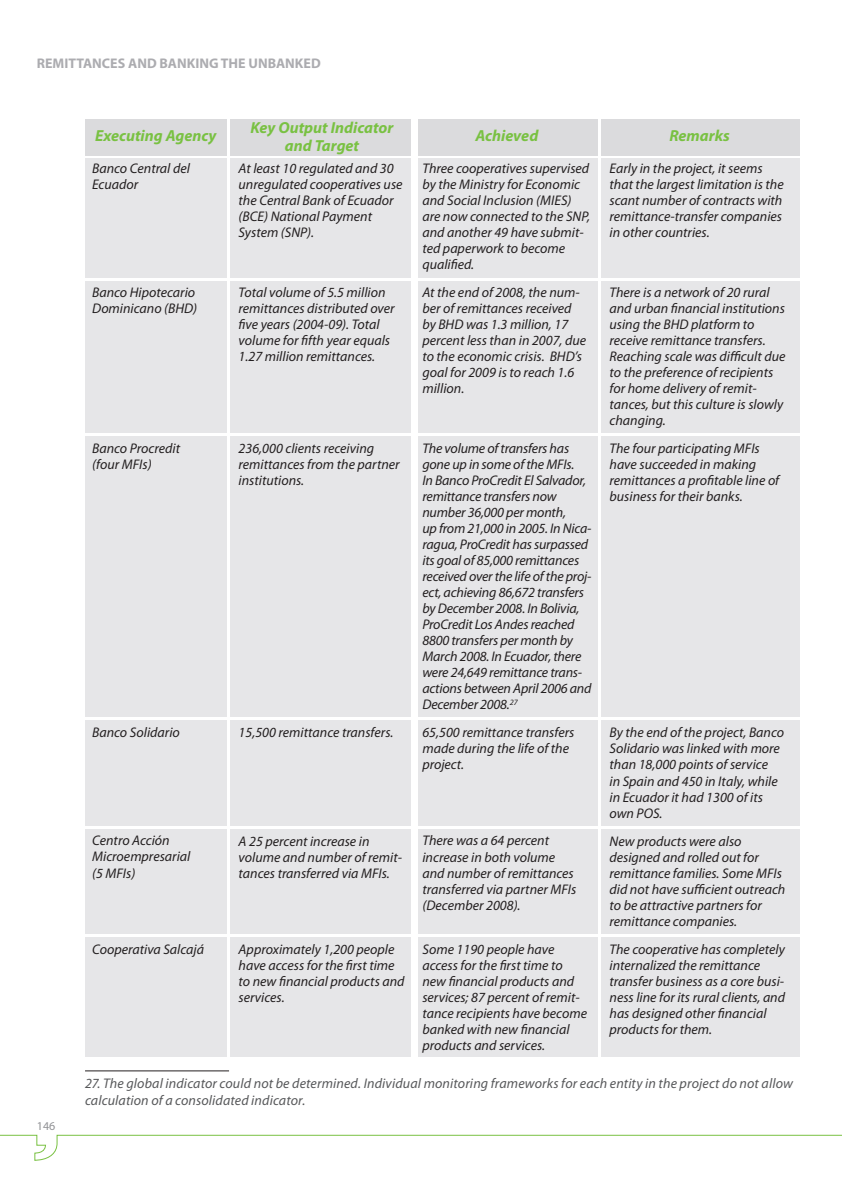
<style>
.page{position:relative;width:842px;height:1191px;background:#fff}
.page>*{position:absolute;margin:0;border:0;box-sizing:border-box;transform-origin:0 0}
.t1{font:italic 700 16px/18px "Myriad Pro";color:#79c142;text-align:center}
.t2{font:italic 14px/16px "Myriad Pro";color:#231f20}
.t3{font:italic 14px/16.8px "Myriad Pro";letter-spacing:.01em;color:#57585a}
.t4{font:700 14px "Myriad Pro";color:#acacb0}
.t5{font:12px "Myriad Pro";color:#919295}
</style>
<div class="page">
<svg style="left:0;top:1134px;width:842px;height:27px"></svg>
<hr style="left:85px;top:1070px;width:144px;height:1px;background:#231f20">
<div style="left:85px;top:158px;width:714px;height:898px;background:#e6e6e8"></div>
<div style="left:85px;top:119px;width:714px;height:36px;background:#dbdbdd"></div>
<div style="left:411px;top:117px;width:6px;height:941px;background:#fff"></div>
<hr style="left:598px;top:117px;width:3px;height:942px;background:#fff">
<hr style="left:227px;top:117px;width:2px;height:942px;background:#fff">
<hr style="left:82px;top:278px;width:723px;height:3px;background:#fff">
<hr style="left:82px;top:434px;width:723px;height:2px;background:#fff">
<hr style="left:82px;top:718px;width:723px;height:2px;background:#fff">
<hr style="left:82px;top:826px;width:723px;height:3px;background:#fff">
<hr style="left:82px;top:934px;width:723px;height:2px;background:#fff">
<p class="t4" style="left:37px;top:54px;width:285px">REMITTANCES AND BANKING THE UNBANKED</p>
<p class="t1" style="left:95px;top:126px;width:123px">Executing Agency</p>
<p class="t2" style="left:92px;top:160px;width:99px">Banco Central del<br>Ecuador</p>
<p class="t2" style="left:92px;top:284px;width:107px">Banco Hipotecario<br>Dominicano (BHD)</p>
<p class="t2" style="left:92px;top:440px;width:89px">Banco Procredit (four MFIs)</p>
<p class="t2" style="left:92px;top:724px;width:89px">Banco Solidario</p>
<p class="t2" style="left:92px;top:832px;width:100px">Centro Acción<br>Microempresarial (5 MFIs)</p>
<p class="t2" style="left:92px;top:940px;width:113px">Cooperativa Salcajá</p>
<p class="t1" style="left:251px;top:118px;width:144px">Key Output Indicator and Target</p>
<p class="t2" style="left:239px;top:160px;width:165px">At least 10 regulated and 30 unregulated cooperatives use the Central Bank of Ecuador (BCE) National Payment<br>System (SNP).</p>
<p class="t2" style="left:239px;top:284px;width:158px">Total volume of 5.5 million remittances distributed over five years (2004-09). Total volume for fifth year equals<br>1.27 million remittances.</p>
<p class="t1" style="left:475px;top:126px;width:64px">Achieved</p>
<p class="t2" style="left:422px;top:160px;width:169px">Three cooperatives supervised by the Ministry for Economic and Social Inclusion (MIES) are now connected to the SNP, and another 49 have submit&shy;ted paperwork to become qualified.</p>
<p class="t2" style="left:422px;top:284px;width:165px">At the end of 2008, the num&shy;ber of remittances received by BHD was 1.3 million, 17 percent less than in 2007, due to the economic crisis. BHD’s goal for 2009 is to reach 1.6 million.</p>
<p class="t2" style="left:239px;top:440px;width:163px">236,000 clients receiving remittances from the partner institutions.</p>
<p class="t2" style="left:239px;top:724px;width:156px">15,500 remittance transfers.</p>
<p class="t2" style="left:422px;top:440px;width:170px">The volume of transfers has gone up in some of the MFIs.<br>In Banco ProCredit El Salvador, remittance transfers now number 36,000 per month,<br>up from 21,000 in 2005. In Nica&shy;ragua, ProCredit has surpassed its goal of 85,000 remittances received over the life of the proj&shy;ect, achieving 86,672 transfers by December 2008. In Bolivia,<br>ProCredit Los Andes reached<br>8800 transfers per month by<br>March 2008. In Ecuador, there were 24,649 remittance trans&shy;actions between April 2006 and<br>December 2008.<sup>27</sup></p>
<p class="t2" style="left:422px;top:724px;width:154px">65,500 remittance transfers made during the life of the project.</p>
<p class="t2" style="left:239px;top:832px;width:165px">A 25 percent increase in volume and number of remit&shy;tances transferred via MFIs.</p>
<p class="t2" style="left:239px;top:940px;width:167px">Approximately 1,200 people have access for the first time to new financial products and services.</p>
<p class="t2" style="left:422px;top:832px;width:156px">There was a 64 percent increase in both volume and number of remittances transferred via partner MFIs (December 2008).</p>
<p class="t2" style="left:422px;top:940px;width:166px">Some 1190 people have access for the first time to new financial products and services; 87 percent of remit&shy;tance recipients have become banked with new financial products and services.</p>
<p class="t1" style="left:669px;top:126px;width:62px">Remarks</p>
<p class="t2" style="left:609px;top:160px;width:176px">Early in the project, it seems that the largest limitation is the scant number of contracts with remittance-transfer companies in other countries.</p>
<p class="t2" style="left:609px;top:284px;width:177px">There is a network of 20 rural and urban financial institutions using the BHD platform to receive remittance transfers.<br>Reaching scale was difficult due to the preference of recipients for home delivery of remit&shy;tances, but this culture is slowly changing.</p>
<p class="t2" style="left:609px;top:440px;width:171px">The four participating MFIs have succeeded in making remittances a profitable line of business for their banks.</p>
<p class="t2" style="left:609px;top:724px;width:176px">By the end of the project, Banco<br>Solidario was linked with more than 18,000 points of service<br>in Spain and 450 in Italy, while in Ecuador it had 1300 of its own POS.</p>
<p class="t2" style="left:609px;top:832px;width:177px">New products were also designed and rolled out for remittance families. Some MFIs did not have sufficient outreach to be attractive partners for remittance companies.</p>
<p class="t2" style="left:609px;top:940px;width:177px">The cooperative has completely internalized the remittance transfer business as a core busi&shy;ness line for its rural clients, and has designed other financial products for them.</p>
<p class="t5" style="left:37px;top:1118px;width:20px">146</p>
<p class="t3" style="left:85px;top:1074px;width:709px">27. The global indicator could not be determined. Individual monitoring frameworks for each entity in the project do not allow calculation of a consolidated indicator.</p>
</div>
